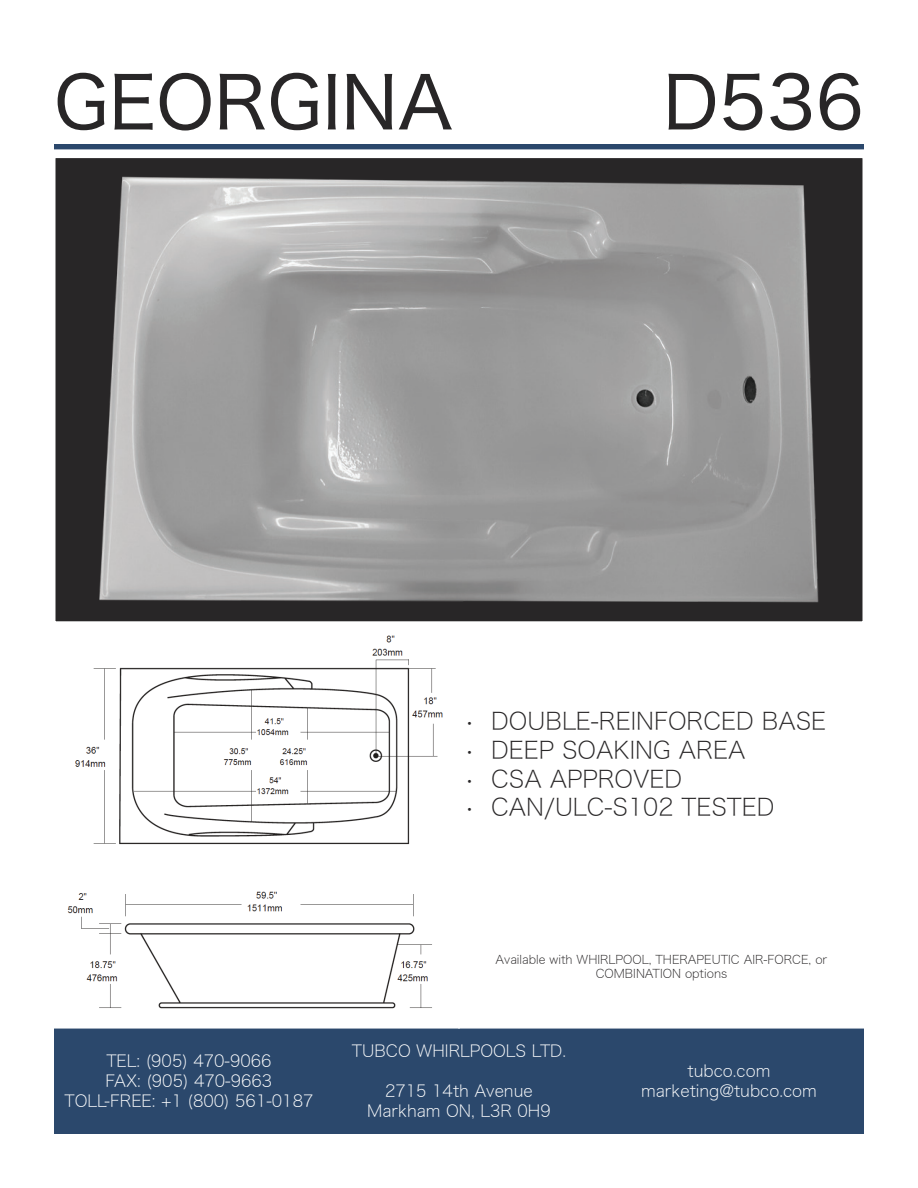
<style>
.page{position:relative;width:918px;height:1188px;background:#fff}
.page>*{position:absolute;margin:0;border:0;box-sizing:border-box;transform-origin:0 0}
.t1{font:72px "Hiragino Sans W4";color:#282627}
.t2{font:24px "Hiragino Sans W1";color:#282627}
.t3{font:16.5px/19.8px "Hiragino Sans W1";color:#fff;text-align:center}
.t4{font:12px/14.4px "Hiragino Sans W1";color:#282627;text-align:center}
</style>
<div class="page">
<div style="left:54px;top:1028px;width:810px;height:106px;background:#2b486c"></div>
<div style="left:54px;top:144px;width:810px;height:5px;background:#2b486c"></div>
<div style="left:54px;top:157px;width:810px;height:466px;background:#282627"></div>
<img style="left:99px;top:176px;width:720px;height:427px">
<div style="left:52px;top:155px;width:814px;height:469px;border:3px solid #fff"></div>
<img style="left:56px;top:625px;width:401px;height:401px">
<div style="left:53px;top:622px;width:407px;height:407px;border:2px solid #fff"></div>
<div style="left:458px;top:622px;width:407px;height:284px;border:2px solid #fff"></div>
<div style="left:458px;top:905px;width:407px;height:124px;border:2px solid #fff"></div>
<h1 class="t1" style="left:54px;top:38px;width:400px">GEORGINA</h1>
<h1 class="t1" style="left:663px;top:38px;width:202px">D536</h1>
<h2 class="t2" style="left:464px;top:700px;width:363px">• DOUBLE-REINFORCED BASE</h2>
<h2 class="t2" style="left:464px;top:729px;width:283px">• DEEP SOAKING AREA</h2>
<h2 class="t2" style="left:464px;top:757px;width:219px">• CSA APPROVED</h2>
<h2 class="t2" style="left:464px;top:786px;width:312px">• CAN/ULC-S102 TESTED</h2>
<p class="t4" style="left:496px;top:951px;width:333px">Available with WHIRLPOOL, THERAPEUTIC AIR-FORCE, or<br>COMBINATION options</p>
<p class="t3" style="left:352px;top:1040px;width:216px">TUBCO WHIRLPOOLS LTD.</p>
<p class="t3" style="left:367px;top:1080px;width:185px">2715 14th Avenue<br>Markham ON, L3R 0H9</p>
<p class="t3" style="left:65px;top:1050px;width:250px">TEL: (905) 470-9066<br>FAX: (905) 470-9663<br>TOLL-FREE: +1 (800) 561-0187</p>
<p class="t3" style="left:641px;top:1060px;width:177px">tubco.com marketing@tubco.com</p>
</div>
